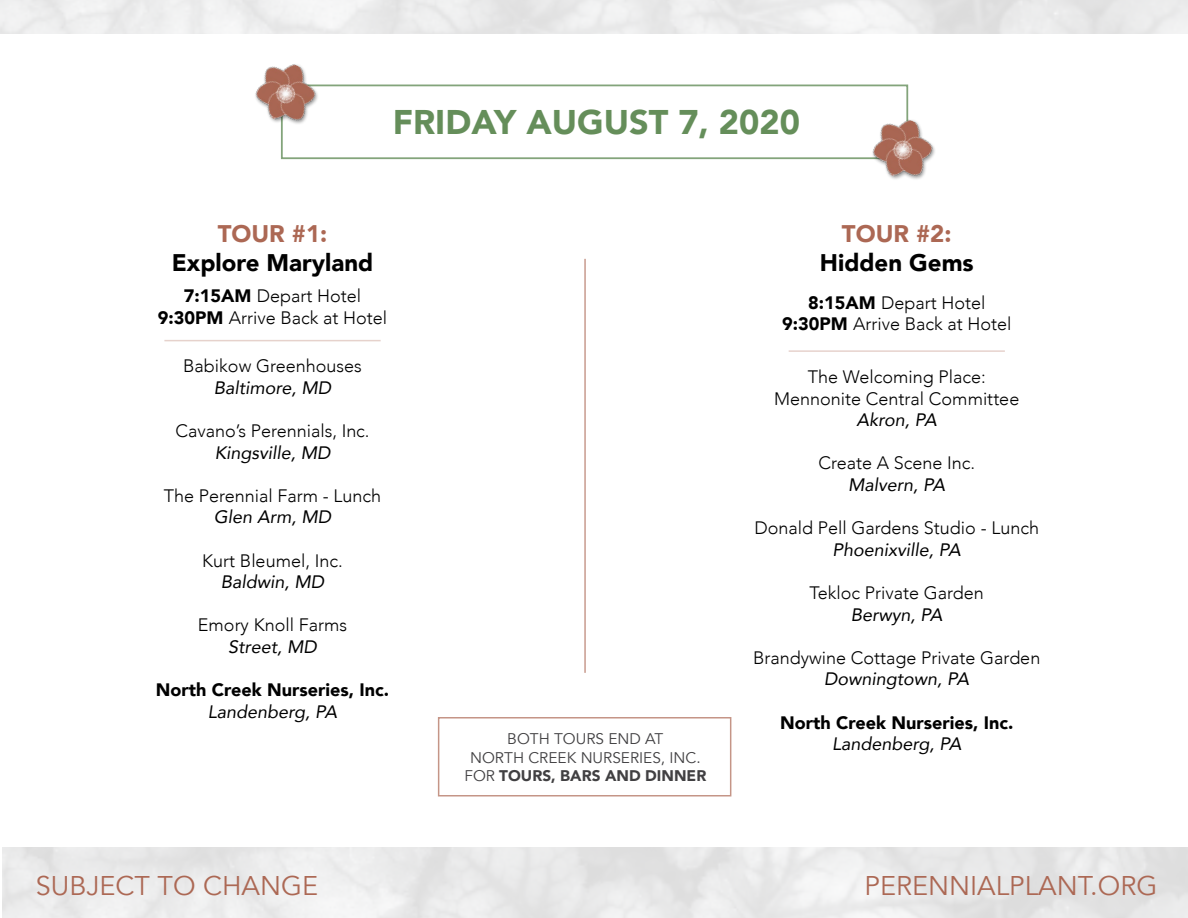
<style>
.page{position:relative;width:1188px;height:918px;background:#fff}
.page>*{position:absolute;margin:0;border:0;box-sizing:border-box;transform-origin:0 0}
.t1{font:900 34.2px "Avenir";color:#658e5a}
.t2{font:27px "Avenir";color:#ac6854}
.t3{font:900 24px "Avenir";color:#000}
.t4{font:900 24px "Avenir";color:#ac6854}
.t5{font:300 18px/21.6px "Avenir";color:#000;text-align:center}
.t6{font:italic 18px "Avenir";color:#000}
.t7{font:900 18px "Avenir";color:#000}
.t8{font:15.45px/18.5px "Avenir";color:#414042;text-align:center}
.s1{font-weight:900}
</style>
<div class="page">
<div style="left:281px;top:85px;width:627px;height:74px;border:2px solid #658e5a"></div>
<img style="left:255px;top:64px;width:69px;height:67px">
<img style="left:866px;top:111px;width:69px;height:68px">
<hr style="left:585px;top:259px;width:1px;height:414px;background:#ac6854">
<hr style="left:789px;top:350px;width:216px;height:2px;background:#e6d2cc">
<hr style="left:164px;top:340px;width:217px;height:1px;background:#e6d2cc">
<div style="left:438px;top:717px;width:293px;height:79px;border:2px solid #c59587"></div>
<h1 class="t1" style="left:393px;top:93px;width:409px">FRIDAY AUGUST 7, 2020</h1>
<h3 class="t4" style="left:218px;top:214px;width:111px">TOUR #1:</h3>
<h3 class="t3" style="left:172px;top:242px;width:203px">Explore Maryland</h3>
<p class="t5" style="left:158px;top:285px;width:231px"><span class="s1">7:15AM</span> Depart Hotel<br><span class="s1">9:30PM</span> Arrive Back at Hotel</p>
<h3 class="t4" style="left:842px;top:214px;width:111px">TOUR #2:</h3>
<h3 class="t3" style="left:820px;top:242px;width:155px">Hidden Gems</h3>
<p class="t5" style="left:782px;top:292px;width:231px"><span class="s1">8:15AM</span> Depart Hotel<br><span class="s1">9:30PM</span> Arrive Back at Hotel</p>
<p class="t5" style="left:183px;top:355px;width:180px">Babikow Greenhouses</p>
<p class="t6" style="left:214px;top:376px;width:119px">Baltimore, MD</p>
<p class="t5" style="left:175px;top:420px;width:196px">Cavano’s Perennials, Inc.</p>
<p class="t6" style="left:215px;top:441px;width:117px">Kingsville, MD</p>
<p class="t5" style="left:164px;top:485px;width:219px">The Perennial Farm - Lunch</p>
<p class="t6" style="left:214px;top:506px;width:119px">Glen Arm, MD</p>
<p class="t5" style="left:202px;top:550px;width:142px">Kurt Bleumel, Inc.</p>
<p class="t6" style="left:221px;top:571px;width:105px">Baldwin, MD</p>
<p class="t5" style="left:198px;top:614px;width:151px">Emory Knoll Farms</p>
<p class="t6" style="left:228px;top:636px;width:90px">Street, MD</p>
<p class="t7" style="left:156px;top:674px;width:235px">North Creek Nurseries, Inc.</p>
<p class="t6" style="left:208px;top:700px;width:131px">Landenberg, PA</p>
<p class="t8" style="left:464px;top:730px;width:243px">BOTH TOURS END AT<br>NORTH CREEK NURSERIES, INC.<br>FOR <span class="s1">TOURS, BARS AND DINNER</span></p>
<p class="t5" style="left:774px;top:366px;width:247px">The Welcoming Place:<br>Mennonite Central Committee</p>
<p class="t6" style="left:857px;top:409px;width:82px">Akron, PA</p>
<p class="t5" style="left:818px;top:453px;width:158px">Create A Scene Inc.</p>
<p class="t6" style="left:848px;top:474px;width:99px">Malvern, PA</p>
<p class="t5" style="left:755px;top:517px;width:286px">Donald Pell Gardens Studio - Lunch</p>
<p class="t6" style="left:833px;top:539px;width:130px">Phoenixville, PA</p>
<p class="t5" style="left:810px;top:582px;width:176px">Tekloc Private Garden</p>
<p class="t6" style="left:851px;top:603px;width:93px">Berwyn, PA</p>
<p class="t5" style="left:753px;top:647px;width:289px">Brandywine Cottage Private Garden</p>
<p class="t6" style="left:824px;top:668px;width:147px">Downingtown, PA</p>
<p class="t7" style="left:780px;top:707px;width:235px">North Creek Nurseries, Inc.</p>
<p class="t6" style="left:832px;top:733px;width:131px">Landenberg, PA</p>
<h2 class="t2" style="left:36px;top:870px;width:284px">SUBJECT TO CHANGE</h2>
<h2 class="t2" style="left:865px;top:870px;width:294px">PERENNIALPLANT.ORG</h2>
</div>
